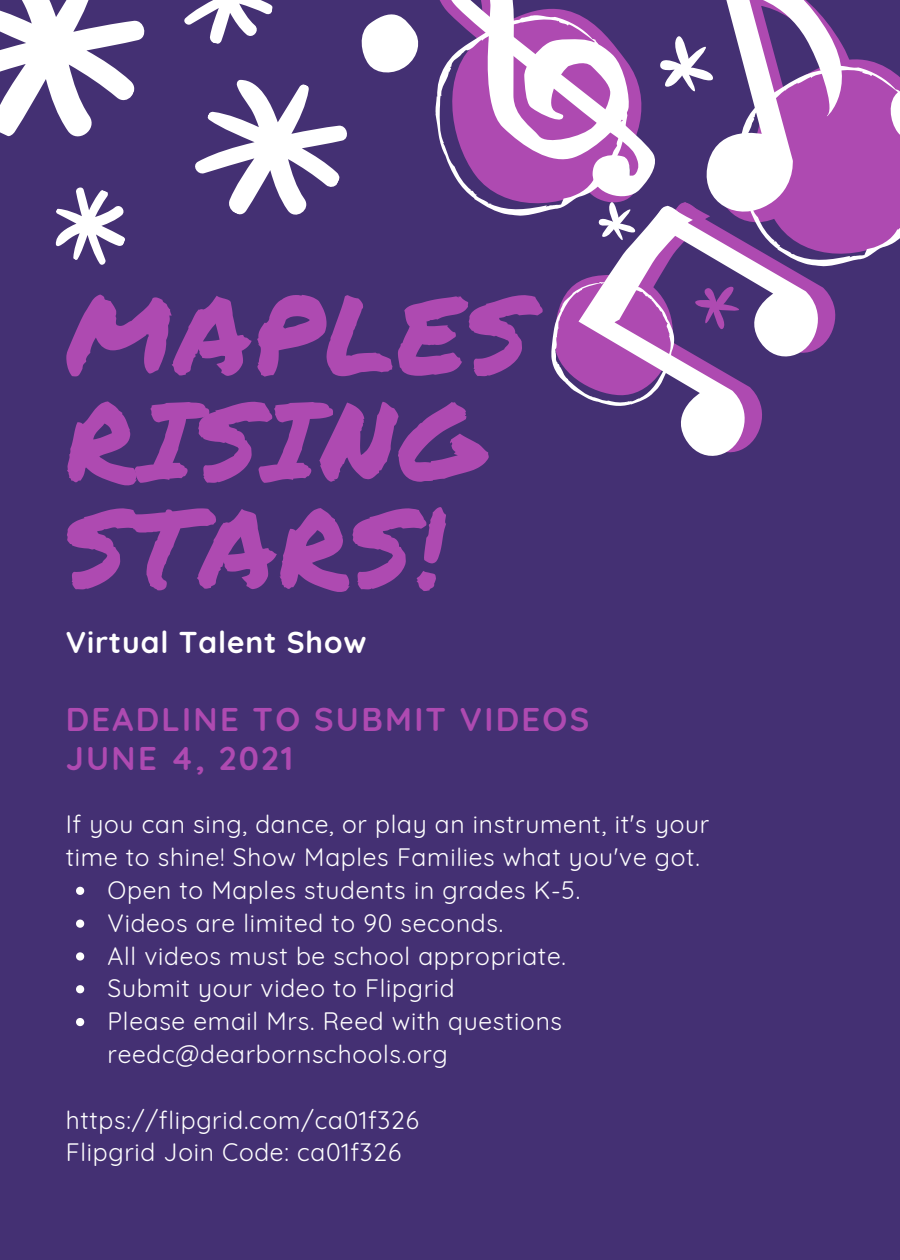
<style>
.page{position:relative;width:900px;height:1260px;background:#443073}
.page>*{position:absolute;margin:0;border:0;box-sizing:border-box;transform-origin:0 0}
.t1{font:109.25px/106.5px "Permanent Marker";letter-spacing:.02em;color:#ae4ab1}
.t2{font:700 32.75px "Quicksand";letter-spacing:.07em;color:#ae4ab1}
.t3{font:700 30px "Quicksand";letter-spacing:.03em;color:#fff}
.t4{font:24.5px/32.8px "Quicksand";letter-spacing:.03em;color:#fff}
</style>
<div class="page">
<svg style="left:750px;top:0;width:83px;height:30px"></svg>
<svg style="left:551px;top:202px;width:285px;height:254px"></svg>
<svg style="left:435px;top:81px;width:234px;height:172px"></svg>
<svg style="left:439px;top:0;width:311px;height:112px"></svg>
<svg style="left:698px;top:30px;width:202px;height:273px"></svg>
<svg style="left:0;top:0;width:419px;height:265px"></svg>
<svg style="left:76px;top:887px;width:8px;height:8px"></svg>
<svg style="left:76px;top:920px;width:8px;height:8px"></svg>
<svg style="left:76px;top:952px;width:8px;height:9px"></svg>
<svg style="left:76px;top:985px;width:8px;height:8px"></svg>
<svg style="left:76px;top:1018px;width:8px;height:8px"></svg>
<p class="t1" style="left:66px;top:278px;width:466px">MAPLES<br>RISING<br>STARS!</p>
<p class="t3" style="left:66px;top:623px;width:302px">Virtual Talent Show</p>
<p class="t2" style="left:66px;top:698px;width:525px">DEADLINE TO SUBMIT VIDEOS</p>
<p class="t2" style="left:66px;top:737px;width:229px">JUNE 4, 2021</p>
<p class="t4" style="left:66px;top:808px;width:645px">If you can sing, dance, or play an instrument, it's your time to shine! Show Maples Families what you've got.</p>
<p class="t4" style="left:108px;top:873px;width:474px">Open to Maples students in grades K-5.</p>
<p class="t4" style="left:108px;top:906px;width:397px">Videos are limited to 90 seconds.</p>
<p class="t4" style="left:108px;top:939px;width:460px">All videos must be school appropriate.</p>
<p class="t4" style="left:108px;top:972px;width:349px">Submit your video to Flipgrid</p>
<p class="t4" style="left:108px;top:1005px;width:456px">Please email Mrs. Reed with questions reedc@dearbornschools.org</p>
<p class="t4" style="left:66px;top:1103px;width:355px">https://flipgrid.com/ca01f326</p>
<p class="t4" style="left:66px;top:1136px;width:337px">Flipgrid Join Code: ca01f326</p>
</div>
